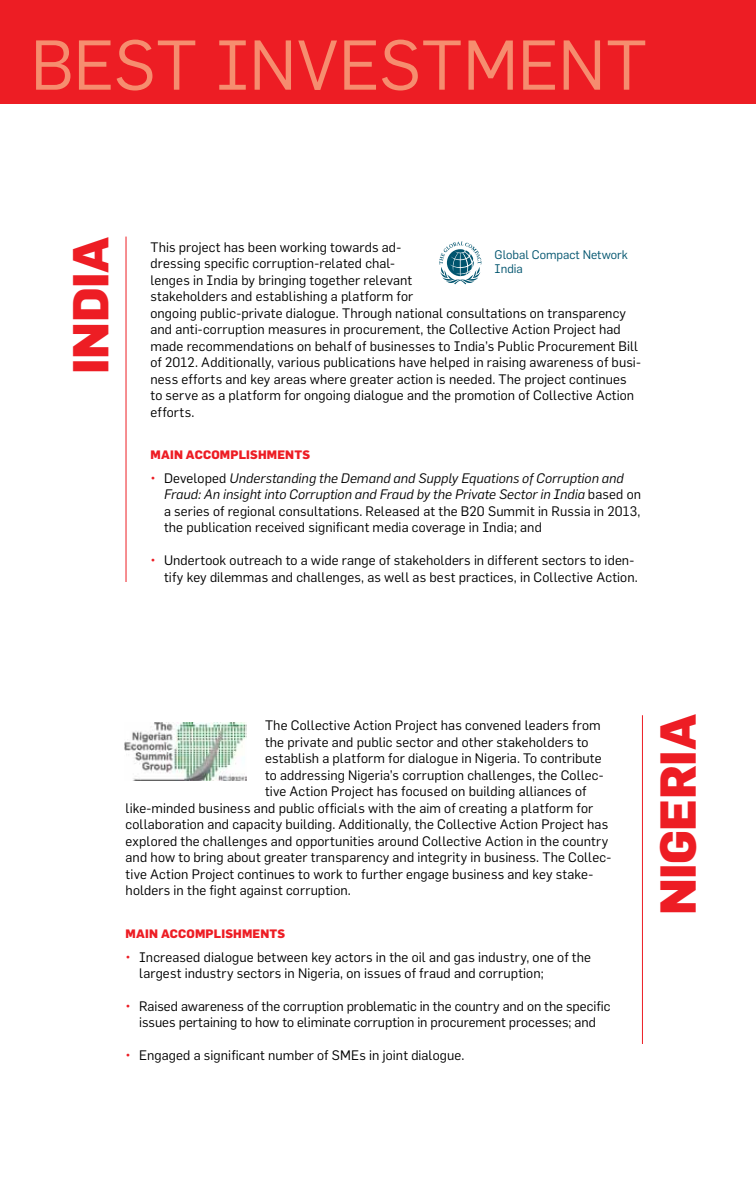
<style>
.page{position:relative;width:756px;height:1188px;background:#fff}
.page>*{position:absolute;margin:0;border:0;box-sizing:border-box;transform-origin:0 0}
.t1{font:69px "Flama";color:#f68d6f}
.t2{font:800 49.5px "Flama";color:#ed1d24}
.t3{font:13.5px/16.5px "Flama";letter-spacing:.01em;color:#000}
.t4{font:12.3px/14.7px "Flama";color:#00546e}
.t5{font:800 12px "Flama";letter-spacing:.015em;color:#ed1d24}
.s1{color:#ed1d24}
.s2{font-style:italic}
</style>
<div class="page">
<div style="left:0;top:0;width:756px;height:104px;background:#ed1d24"></div>
<svg style="left:439px;top:242px;width:42px;height:42px"></svg>
<img style="left:124px;top:722px;width:123px;height:59px">
<hr style="left:126px;top:237px;width:1px;height:345px;background:#ed1d24">
<hr style="left:642px;top:715px;width:1px;height:329px;background:#ed1d24">
<p class="t1" style="left:31px;top:25px;width:618px">BEST INVESTMENT</p>
<p class="t2" style="left:60px;top:374px;width:135px;rotate:-90deg">INDIA</p>
<p class="t3" style="left:151px;top:239px;width:492px">This project has been working towards ad-<br>dressing specific corruption-related chal-<br>lenges in India by bringing together relevant<br>stakeholders and establishing a platform for<br>ongoing public-private dialogue. Through national consultations on transparency and anti-corruption measures in procurement, the Collective Action Project had made recommendations on behalf of businesses to India’s Public Procurement Bill of 2012. Additionally, various publications have helped in raising awareness of busi&shy;ness efforts and key areas where greater action is needed. The project continues to serve as a platform for ongoing dialogue and the promotion of Collective Action efforts.</p>
<p class="t5" style="left:151px;top:447px;width:45px">MAIN ACC</p>
<p class="t5" style="left:211px;top:447px;width:100px">OMPLISHMENTS</p>
<p class="t3" style="left:164px;top:470px;width:479px;text-indent:-14px"><span class="s1">•</span> Developed <span class="s2">Understanding the Demand and Supply Equations of Corruption and Fraud: An insight into Corruption and Fraud by the Private Sector in India</span> based on a series of regional consultations. Released at the B20 Summit in Russia in 2013, the publication received significant media coverage in India; and</p>
<p class="t3" style="left:151px;top:552px;width:489px;text-align:right"><span class="s1">•</span> Undertook outreach to a wide range of stakeholders in different sectors to iden&shy;tify key dilemmas and challenges, as well as best practices, in Collective Action.</p>
<p class="t4" style="left:495px;top:247px;width:135px">Global Compact Network<br>India</p>
<p class="t3" style="left:265px;top:717px;width:337px">The Collective Action Project has convened leaders from</p>
<p class="t3" style="left:265px;top:734px;width:325px">the private and public sector and other stakeholders to</p>
<p class="t3" style="left:265px;top:750px;width:338px">establish a platform for dialogue in Nigeria. To contribute</p>
<p class="t3" style="left:265px;top:767px;width:340px">to addressing Nigeria’s corruption challenges, the Collec-</p>
<p class="t3" style="left:265px;top:783px;width:323px">tive Action Project has focused on building alliances of</p>
<p class="t3" style="left:126px;top:800px;width:469px">like-minded business and public officials with the aim of creating a platform for</p>
<p class="t3" style="left:126px;top:816px;width:484px">collaboration and capacity building. Additionally, the Collective Action Project has</p>
<p class="t3" style="left:126px;top:833px;width:484px">explored the challenges and opportunities around Collective Action in the country</p>
<p class="t3" style="left:126px;top:849px;width:487px">and how to bring about greater transparency and integrity in business. The Collec-</p>
<p class="t3" style="left:126px;top:866px;width:469px">tive Action Project continues to work to further engage business and key stake-</p>
<p class="t3" style="left:126px;top:882px;width:227px">holders in the fight against corruption.</p>
<p class="t5" style="left:126px;top:926px;width:45px">MAIN ACC</p>
<p class="t5" style="left:187px;top:926px;width:100px">OMPLISHMENTS</p>
<p class="t3" style="left:139px;top:948px;width:453px;text-indent:-14px"><span class="s1">•</span> Increased dialogue between key actors in the oil and gas industry, one of the largest industry sectors in Nigeria, on issues of fraud and corruption;</p>
<p class="t3" style="left:126px;top:998px;width:486px;text-align:center"><span class="s1">•</span> Raised awareness of the corruption problematic in the country and on the specific issues pertaining to how to eliminate corruption in procurement processes; and</p>
<p class="t3" style="left:126px;top:1047px;width:340px"><span class="s1">•</span> Engaged a significant number of SMEs in joint dialogue.</p>
<p class="t2" style="left:647px;top:915px;width:200px;rotate:-90deg">NIGERIA</p>
</div>
